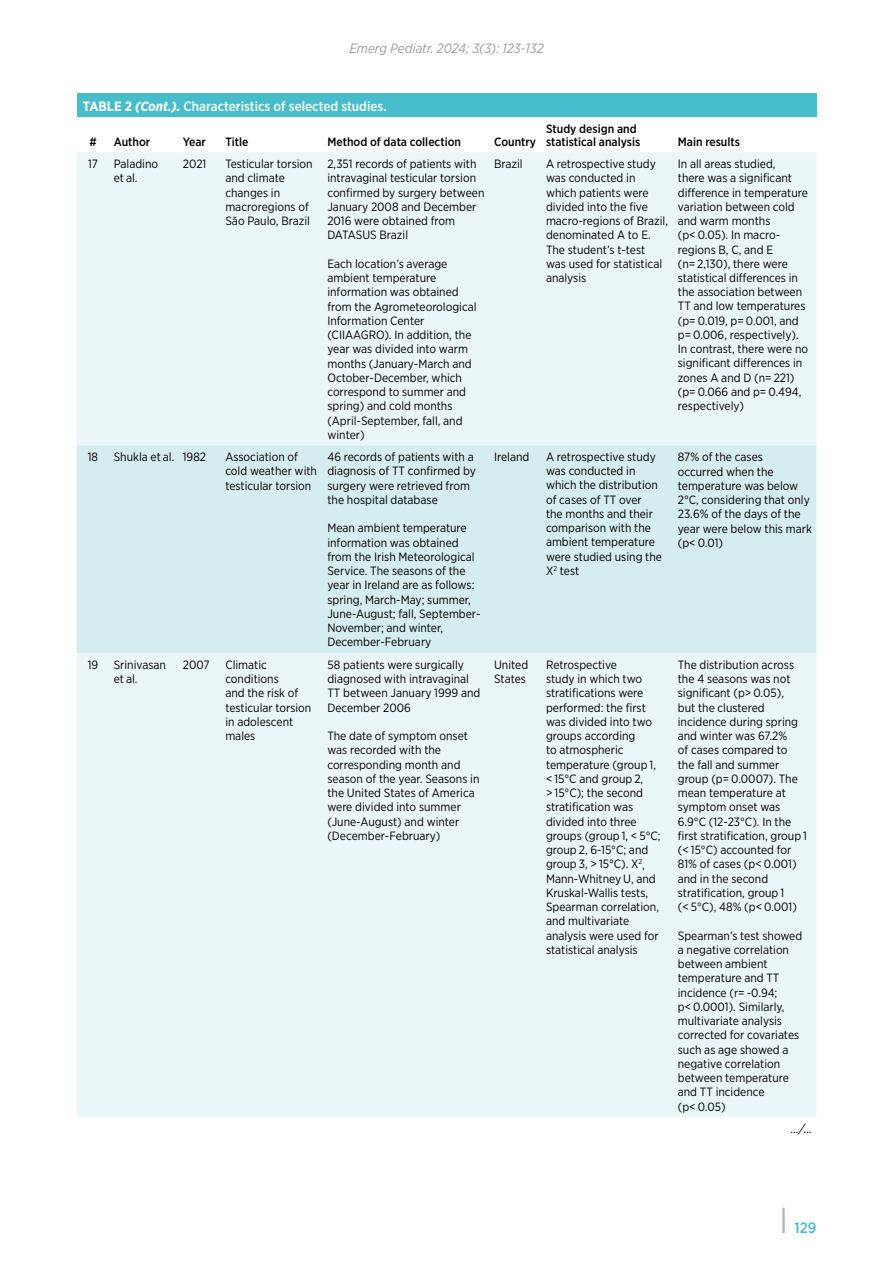
<style>
.page{position:relative;width:893px;height:1263px;background:#fff}
.page>*{position:absolute;margin:0;border:0;box-sizing:border-box;transform-origin:0 0}
.t1{font:500 15px "Gotham Narrow";color:#47bcca}
.t2{font:500 13.5px "Gotham Narrow";color:#fff}
.t3{font:italic 13.5px "Gotham Narrow";color:#9d9d9c}
.t4{font:12px/14.2px "Gotham Narrow";color:#000}
.t5{font:500 12px/12.8px "Gotham Narrow";color:#000}
.t6{font:italic 12px "Gotham Narrow";color:#000}
.s1{font-weight:700}
.s2{font-weight:700;font-style:italic}
</style>
<div class="page">
<hr style="left:782px;top:1208px;width:3px;height:25px;background:#b3b2b2">
<div style="left:77px;top:94px;width:739px;height:23px;background:#47bcca"></div>
<div style="left:77px;top:152px;width:739px;height:965px;background:#ebf6f8"></div>
<div style="left:77px;top:445px;width:739px;height:208px;background:#d5ecf0"></div>
<p class="t3" style="left:349px;top:40px;width:196px">Emerg Pediatr. 2024; 3(3): 123-132</p>
<p class="t2" style="left:83px;top:97px;width:305px"><span class="s1">TABLE 2</span> <span class="s2">(Cont.).</span> Characteristics of selected studies.</p>
<p class="t5" style="left:89px;top:135px;width:9px">#</p>
<p class="t5" style="left:114px;top:135px;width:38px">Author</p>
<p class="t5" style="left:183px;top:135px;width:25px">Year</p>
<p class="t5" style="left:225px;top:135px;width:25px">Title</p>
<p class="t5" style="left:327px;top:135px;width:135px">Method of data collection</p>
<p class="t5" style="left:494px;top:135px;width:43px">Country</p>
<p class="t5" style="left:546px;top:122px;width:96px">Study design and statistical analysis</p>
<p class="t5" style="left:678px;top:135px;width:64px">Main results</p>
<p class="t4" style="left:88px;top:157px;width:11px">17</p>
<p class="t4" style="left:114px;top:157px;width:46px">Paladino et al.</p>
<p class="t4" style="left:183px;top:157px;width:25px">2021</p>
<p class="t4" style="left:225px;top:157px;width:89px">Testicular torsion and climate changes in macroregions of<br>São Paulo, Brazil</p>
<p class="t4" style="left:327px;top:157px;width:159px">2,351 records of patients with intravaginal testicular torsion confirmed by surgery between<br>January 2008 and December<br>2016 were obtained from<br>DATASUS Brazil</p>
<p class="t4" style="left:327px;top:256px;width:151px">Each location’s average ambient temperature information was obtained from the Agrometeorological<br>Information Center (CIIAAGRO). In addition, the year was divided into warm months (January-March and<br>October-December, which correspond to summer and spring) and cold months (April-September, fall, and winter)</p>
<p class="t4" style="left:88px;top:449px;width:12px">18</p>
<p class="t4" style="left:114px;top:449px;width:94px">Shukla et al. 1982</p>
<p class="t4" style="left:225px;top:449px;width:93px">Association of cold weather with testicular torsion</p>
<p class="t4" style="left:327px;top:449px;width:150px">46 records of patients with a diagnosis of TT confirmed by surgery were retrieved from the hospital database</p>
<p class="t4" style="left:327px;top:521px;width:155px">Mean ambient temperature information was obtained from the Irish Meteorological<br>Service. The seasons of the year in Ireland are as follows: spring, March-May; summer,<br>June-August; fall, September-<br>November; and winter,<br>December-February</p>
<p class="t4" style="left:88px;top:657px;width:12px">19</p>
<p class="t4" style="left:114px;top:657px;width:54px">Srinivasan et al.</p>
<p class="t4" style="left:183px;top:657px;width:28px">2007</p>
<p class="t4" style="left:225px;top:657px;width:88px">Climatic conditions<br>and the risk of testicular torsion in adolescent males</p>
<p class="t4" style="left:327px;top:657px;width:154px">58 patients were surgically diagnosed with intravaginal<br>TT between January 1999 and<br>December 2006</p>
<p class="t4" style="left:327px;top:728px;width:154px">The date of symptom onset was recorded with the corresponding month and season of the year. Seasons in the United States of America were divided into summer (June-August) and winter (December-February)</p>
<p class="t4" style="left:494px;top:156px;width:30px">Brazil</p>
<p class="t4" style="left:546px;top:156px;width:124px">A retrospective study was conducted in which patients were divided into the five macro-regions of Brazil, denominated A to E.<br>The student’s t-test was used for statistical analysis</p>
<p class="t4" style="left:678px;top:156px;width:132px">In all areas studied,<br>there was a significant difference in temperature variation between cold and warm months<br>(p&lt; 0.05). In macro&shy;regions B, C, and E<br>(n= 2,130), there were statistical differences in the association between<br>TT and low temperatures (p= 0.019, p= 0.001, and p= 0.006, respectively).<br>In contrast, there were no significant differences in zones A and D (n= 221) (p= 0.066 and p= 0.494, respectively)</p>
<p class="t4" style="left:494px;top:449px;width:37px">Ireland</p>
<p class="t4" style="left:546px;top:449px;width:118px">A retrospective study was conducted in which the distribution of cases of TT over<br>the months and their comparison with the ambient temperature were studied using the<br>X<sup>2</sup> test</p>
<p class="t4" style="left:678px;top:450px;width:136px">87% of the cases<br>occurred when the temperature was below<br>2°C, considering that only<br>23.6% of the days of the year were below this mark (p&lt; 0.01)</p>
<p class="t4" style="left:494px;top:657px;width:36px">United<br>States</p>
<p class="t4" style="left:546px;top:657px;width:116px">Retrospective<br>study in which two stratifications were performed: the first was divided into two groups according<br>to atmospheric temperature (group 1, &lt; 15°C and group 2,<br>&gt; 15°C); the second stratification was divided into three groups (group 1, &lt; 5°C; group 2, 6-15°C; and group 3, &gt; 15°C). X<sup>2</sup>,<br>Mann-Whitney U, and<br>Kruskal-Wallis tests,<br>Spearman correlation, and multivariate analysis were used for statistical analysis</p>
<p class="t4" style="left:678px;top:657px;width:131px">The distribution across the 4 seasons was not significant (p&gt; 0.05),<br>but the clustered incidence during spring and winter was 67.2%<br>of cases compared to the fall and summer group (p= 0.0007). The mean temperature at symptom onset was<br>6.9°C (12-23°C). In the first stratification, group 1 (&lt; 15°C) accounted for<br>81% of cases (p&lt; 0.001) and in the second stratification, group 1<br>(&lt; 5°C), 48% (p&lt; 0.001)</p>
<p class="t4" style="left:678px;top:928px;width:126px">Spearman’s test showed a negative correlation between ambient temperature and TT incidence (r= -0.94;<br>p&lt; 0.0001). Similarly, multivariate analysis corrected for covariates such as age showed a negative correlation between temperature and TT incidence<br>(p&lt; 0.05)</p>
<p class="t6" style="left:791px;top:1121px;width:23px">…/…</p>
<p class="t1" style="left:795px;top:1218px;width:23px">129</p>
</div>
